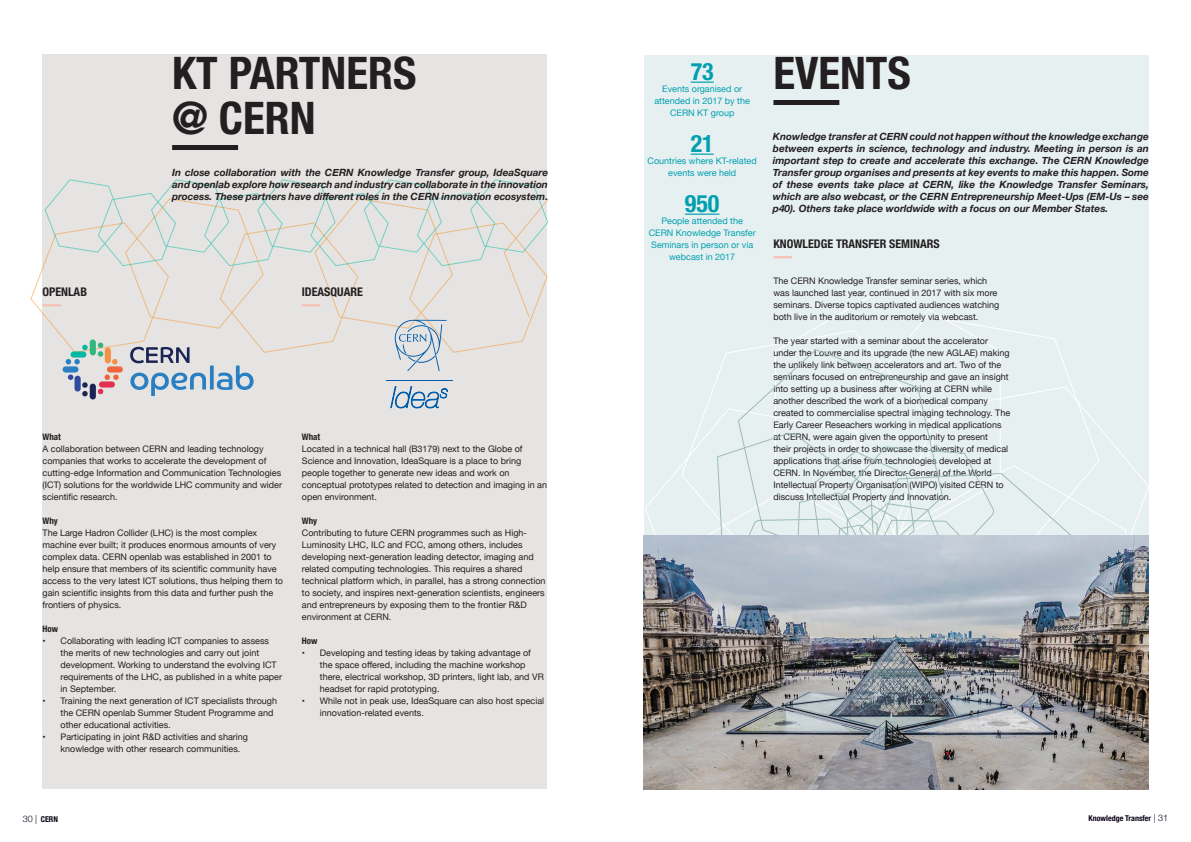
<style>
.page{position:relative;width:1191px;height:842px;background:#fff}
.page>*{position:absolute;margin:0;border:0;box-sizing:border-box;transform-origin:0 0}
.t1{font:700 condensed 45px/45px "Helvetica Neue";color:#231f20}
.t2{font:700 condensed 24px "Helvetica Neue";color:#00a0b0}
.t3{font:700 condensed 12px "Helvetica Neue";color:#231f20}
.t4{font:italic 700 10px/12px "Helvetica Neue";color:#231f20;text-align:justify}
.t5{font:9px/12px "Helvetica Neue";color:#231f20}
.t6{font:9px/12px "Helvetica Neue";color:#00a0b0;text-align:center}
.t7{font:700 condensed 9px "Helvetica Neue";color:#231f20}
.t8{font:700 condensed 8px "Helvetica Neue";color:#0a0215}
.s1{font-weight:300;font-stretch:normal;font-size:9px}
</style>
<div class="page">
<div style="left:43px;top:54px;width:504px;height:734px;background:#e5e4e2"></div>
<div style="left:644px;top:55px;width:505px;height:734px;background:#e7f0f1"></div>
<svg style="left:644px;top:286px;width:505px;height:500px"></svg>
<svg style="left:690px;top:82px;width:23px;height:1px"></svg>
<svg style="left:690px;top:154px;width:23px;height:1px"></svg>
<hr style="left:685px;top:214px;width:34px;height:1px;background:#00a0b0">
<svg style="left:31px;top:198px;width:518px;height:155px"></svg>
<svg style="left:44px;top:179px;width:504px;height:87px"></svg>
<div style="left:172px;top:145px;width:66px;height:5px;background:#231f20"></div>
<svg style="left:43px;top:304px;width:18px;height:2px"></svg>
<svg style="left:302px;top:304px;width:18px;height:2px"></svg>
<svg style="left:395px;top:320px;width:51px;height:51px"></svg>
<hr style="left:386px;top:380px;width:67px;height:1px;background:#015dab">
<svg style="left:390px;top:386px;width:58px;height:22px"></svg>
<svg style="left:130px;top:347px;width:123px;height:49px"></svg>
<div style="left:90px;top:339px;width:6px;height:16px;background:#2fb77e;border-radius:3px"></div>
<div style="left:105px;top:347px;width:6px;height:16px;background:#f69044;border-radius:3px"></div>
<div style="left:75px;top:376px;width:6px;height:16px;background:#324a9e;border-radius:3px"></div>
<div style="left:90px;top:384px;width:6px;height:15px;background:#1a2553;border-radius:3px"></div>
<div style="left:63px;top:366px;width:15px;height:6px;background:#297fc1;border-radius:3px"></div>
<div style="left:71px;top:351px;width:15px;height:7px;background:#06b8a1;border-radius:3px"></div>
<div style="left:99px;top:381px;width:16px;height:7px;background:#e23150;border-radius:3px"></div>
<div style="left:107px;top:366px;width:16px;height:6px;background:#f0653c;border-radius:3px"></div>
<svg style="left:105px;top:374px;width:14px;height:6px"></svg>
<svg style="left:66px;top:359px;width:14px;height:5px"></svg>
<svg style="left:98px;top:343px;width:5px;height:14px"></svg>
<svg style="left:82px;top:345px;width:6px;height:5px"></svg>
<svg style="left:82px;top:382px;width:6px;height:14px"></svg>
<svg style="left:68px;top:374px;width:5px;height:6px"></svg>
<svg style="left:98px;top:389px;width:5px;height:5px"></svg>
<svg style="left:112px;top:359px;width:6px;height:6px"></svg>
<div style="left:773px;top:100px;width:66px;height:5px;background:#231f20"></div>
<svg style="left:773px;top:256px;width:19px;height:2px"></svg>
<svg style="left:738px;top:349px;width:205px;height:84px"></svg>
<svg style="left:717px;top:433px;width:360px;height:103px"></svg>
<img style="left:643px;top:536px;width:505px;height:253px">
<h3 class="t3" style="left:43px;top:284px;width:46px">OPENLAB</h3>
<h1 class="t1" style="left:172px;top:50px;width:246px">KT PARTNERS @ CERN</h1>
<p class="t4" style="left:172px;top:166px;width:377px">In close collaboration with the CERN Knowledge Transfer group, IdeaSquare and openlab explore how research and industry can collaborate in the innovation process. These partners have different roles in the CERN innovation ecosystem.</p>
<h3 class="t3" style="left:302px;top:284px;width:62px">IDEASQUARE</h3>
<p class="t7" style="left:43px;top:431px;width:20px">What</p>
<p class="t5" style="left:43px;top:442px;width:241px">A collaboration between CERN and leading technology companies that works to accelerate the development of cutting-edge Information and Communication Technologies (ICT) solutions for the worldwide LHC community and wider scientific research.</p>
<p class="t7" style="left:43px;top:515px;width:17px">Why</p>
<p class="t5" style="left:43px;top:526px;width:242px">The Large Hadron Collider (LHC) is the most complex machine ever built; it produces enormous amounts of very complex data. CERN openlab was established in 2001 to help ensure that members of its scientific community have access to the very latest ICT solutions, thus helping them to gain scientific insights from this data and further push the frontiers of physics.</p>
<p class="t7" style="left:43px;top:623px;width:17px">How</p>
<p class="t5" style="left:61px;top:634px;width:223px;text-indent:-18px">• Collaborating with leading ICT companies to assess the merits of new technologies and carry out joint development. Working to understand the evolving ICT requirements of the LHC, as published in a white paper in September.</p>
<p class="t5" style="left:61px;top:694px;width:218px;text-indent:-18px">• Training the next generation of ICT specialists through the CERN openlab Summer Student Programme and other educational activities.</p>
<p class="t5" style="left:61px;top:730px;width:189px;text-indent:-18px">• Participating in joint R&amp;D activities and sharing knowledge with other research communities.</p>
<p class="t7" style="left:302px;top:431px;width:20px">What</p>
<p class="t5" style="left:302px;top:442px;width:247px">Located in a technical hall (B3179) next to the Globe of Science and Innovation, IdeaSquare is a place to bring people together to generate new ideas and work on conceptual prototypes related to detection and imaging in an open environment.</p>
<p class="t7" style="left:302px;top:515px;width:17px">Why</p>
<p class="t5" style="left:302px;top:526px;width:245px">Contributing to future CERN programmes such as High-Luminosity LHC, ILC and FCC, among others, includes developing next-generation leading detector, imaging and related computing technologies. This requires a shared technical platform which, in parallel, has a strong connection to society, and inspires next-generation scientists, engineers and entrepreneurs by exposing them to the frontier R&amp;D environment at CERN.</p>
<p class="t7" style="left:302px;top:635px;width:17px">How</p>
<p class="t5" style="left:320px;top:646px;width:225px;text-indent:-18px">• Developing and testing ideas by taking advantage of the space offered, including the machine workshop there, electrical workshop, 3D printers, light lab, and VR headset for rapid prototyping.</p>
<p class="t5" style="left:320px;top:694px;width:226px;text-indent:-18px">• While not in peak use, IdeaSquare can also host special innovation-related events.</p>
<h2 class="t2" style="left:690px;top:57px;width:25px">73</h2>
<p class="t6" style="left:654px;top:82px;width:97px">Events organised or attended in 2017 by the<br>CERN KT group</p>
<h2 class="t2" style="left:690px;top:129px;width:25px">21</h2>
<p class="t6" style="left:647px;top:154px;width:111px">Countries where KT-related events were held</p>
<h2 class="t2" style="left:685px;top:189px;width:36px">950</h2>
<p class="t6" style="left:648px;top:214px;width:108px">People attended the<br>CERN Knowledge Transfer<br>Seminars in person or via webcast in 2017</p>
<h1 class="t1" style="left:773px;top:50px;width:139px">EVENTS</h1>
<p class="t4" style="left:773px;top:130px;width:377px">Knowledge transfer at CERN could not happen without the knowledge exchange between experts in science, technology and industry. Meeting in person is an important step to create and accelerate this exchange. The CERN Knowledge Transfer group organises and presents at key events to make this happen. Some of these events take place at CERN, like the Knowledge Transfer Seminars, which are also webcast, or the CERN Entrepreneurship Meet-Ups (EM-Us – see p40). Others take place worldwide with a focus on our Member States.</p>
<h3 class="t3" style="left:773px;top:236px;width:168px">KNOWLEDGE TRANSFER SEMINARS</h3>
<p class="t5" style="left:773px;top:274px;width:227px">The CERN Knowledge Transfer seminar series, which was launched last year, continued in 2017 with six more seminars. Diverse topics captivated audiences watching both live in the auditorium or remotely via webcast.</p>
<p class="t5" style="left:773px;top:334px;width:238px">The year started with a seminar about the accelerator under the Louvre and its upgrade (the new AGLAE) making the unlikely link between accelerators and art. Two of the seminars focused on entrepreneurship and gave an insight into setting up a business after working at CERN while another described the work of a biomedical company created to commercialise spectral imaging technology. The Early Career Reseachers working in medical applications at CERN, were again given the opportunity to present<br>their projects in order to showcase the diversity of medical applications that arise from technologies developed at CERN. In November, the Director-General of the World Intellectual Property Organisation (WIPO) visited CERN to discuss Intellectual Property and Innovation.</p>
<p class="t8" style="left:23px;top:814px;width:37px"><span class="s1">30 |</span> CERN</p>
<p class="t8" style="left:1088px;top:813px;width:81px">Knowledge Transfer <span class="s1">| 31</span></p>
</div>
